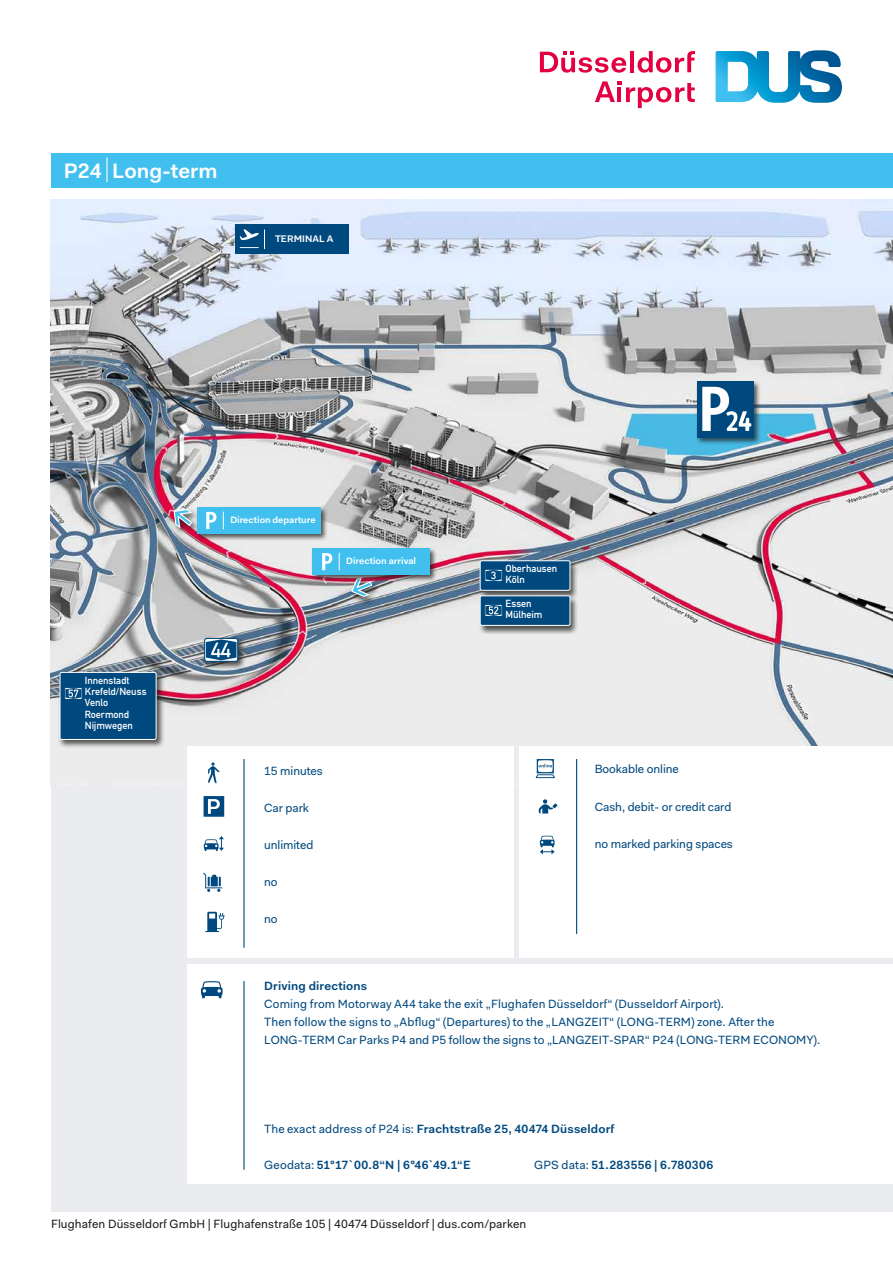
<style>
.page{position:relative;width:893px;height:1263px;background:#fff}
.page>*{position:absolute;margin:0;border:0;box-sizing:border-box;transform-origin:0 0}
.t1{font:600 21px "DUS Fakt Pro";color:#fff}
.t2{font:12px/17.9px "DUS Fakt Pro";color:#00497f}
.t3{font:600 12px "DUS Fakt Pro";letter-spacing:.015em;color:#00497f}
.t4{font:12px "DUS Fakt Pro";letter-spacing:.01em;color:#1d1d1b}
.t5{font:10.2px/11.4px "DIN Mittelschrift Std";letter-spacing:-.005em;color:#fff}
.t6{font:600 9.6px "DUS Fakt Pro";color:#fff}
.t7{font:600 9.3px "DUS Fakt Pro";color:#fff}
.s1{font-weight:400}
</style>
<div class="page">
<div style="left:51px;top:200px;width:842px;height:1012px;background:#ebecef"></div>
<img style="left:50px;top:200px;width:842px;height:585px">
<div style="left:520px;top:746px;width:373px;height:212px;background:#fff"></div>
<div style="left:187px;top:746px;width:326px;height:212px;background:#fff"></div>
<div style="left:187px;top:964px;width:706px;height:219px;background:#fff"></div>
<div style="left:51px;top:153px;width:842px;height:34px;background:#41c0f0"></div>
<svg style="left:716px;top:50px;width:126px;height:53px"></svg>
<svg style="left:638px;top:51px;width:57px;height:22px"></svg>
<hr style="left:630px;top:51px;width:4px;height:21px;background:#e40040">
<svg style="left:540px;top:51px;width:86px;height:22px"></svg>
<svg style="left:595px;top:81px;width:100px;height:27px"></svg>
<hr style="left:106px;top:158px;width:2px;height:24px;background:#fff">
<div style="left:202px;top:636px;width:44px;height:34px;background:#1d1d1b;opacity:.75"></div>
<div style="left:204px;top:638px;width:34px;height:24px;border:1px solid #00497f;border-radius:2px"></div>
<svg style="left:206px;top:639px;width:30px;height:21px"></svg>
<div style="left:350px;top:576px;width:30px;height:29px;background:#1d1d1b;opacity:.75"></div>
<svg style="left:350px;top:582px;width:23px;height:16px"></svg>
<div style="left:172px;top:508px;width:28px;height:28px;background:#1d1d1b;opacity:.75"></div>
<svg style="left:173px;top:508px;width:21px;height:22px"></svg>
<div style="left:235px;top:224px;width:113px;height:30px;background:#00497f"></div>
<svg style="left:240px;top:229px;width:25px;height:20px"></svg>
<div style="left:58px;top:670px;width:107px;height:78px;background:#1d1d1b;opacity:.75"></div>
<div style="left:60px;top:672px;width:96px;height:67px;background:#00497f;border-radius:2px"></div>
<div style="left:60px;top:672px;width:97px;height:68px;border:1px solid #fff;border-radius:2px"></div>
<div style="left:64px;top:687px;width:18px;height:13px;border:1px solid #00497f"></div>
<svg style="left:65px;top:688px;width:16px;height:11px"></svg>
<div style="left:478px;top:560px;width:101px;height:40px;background:#1d1d1b;opacity:.75"></div>
<div style="left:480px;top:561px;width:90px;height:29px;background:#00497f;border-radius:2px"></div>
<div style="left:480px;top:560px;width:90px;height:31px;border:1px solid #fff;border-radius:2px"></div>
<div style="left:485px;top:569px;width:17px;height:13px;border:1px solid #00497f"></div>
<svg style="left:485px;top:570px;width:17px;height:11px"></svg>
<div style="left:478px;top:593px;width:101px;height:41px;background:#1d1d1b;opacity:.75"></div>
<div style="left:480px;top:596px;width:90px;height:29px;background:#00497f;border-radius:2px"></div>
<div style="left:480px;top:595px;width:90px;height:31px;border:1px solid #fff;border-radius:2px"></div>
<div style="left:485px;top:604px;width:17px;height:13px;border:1px solid #00497f"></div>
<svg style="left:485px;top:605px;width:17px;height:11px"></svg>
<svg style="left:201px;top:981px;width:22px;height:17px"></svg>
<hr style="left:243px;top:981px;width:2px;height:189px;background:#00497f">
<div style="left:311px;top:547px;width:127px;height:35px;background:#1d1d1b;opacity:.75"></div>
<div style="left:313px;top:548px;width:117px;height:26px;background:#41c0f0"></div>
<svg style="left:339px;top:553px;width:1px;height:17px"></svg>
<svg style="left:322px;top:553px;width:10px;height:17px"></svg>
<svg style="left:205px;top:912px;width:20px;height:20px"></svg>
<svg style="left:204px;top:836px;width:20px;height:15px"></svg>
<svg style="left:204px;top:796px;width:20px;height:21px"></svg>
<svg style="left:203px;top:873px;width:19px;height:19px"></svg>
<svg style="left:536px;top:759px;width:19px;height:19px"></svg>
<hr style="left:243px;top:759px;width:2px;height:189px;background:#00497f">
<hr style="left:576px;top:759px;width:1px;height:175px;background:#00497f">
<svg style="left:539px;top:799px;width:19px;height:14px"></svg>
<div style="left:695px;top:380px;width:66px;height:66px;background:#1d1d1b;opacity:.75"></div>
<div style="left:697px;top:381px;width:56px;height:57px;background:#00497f"></div>
<svg style="left:702px;top:387px;width:49px;height:44px"></svg>
<div style="left:195px;top:506px;width:133px;height:35px;background:#1d1d1b;opacity:.75"></div>
<div style="left:197px;top:507px;width:123px;height:26px;background:#41c0f0"></div>
<svg style="left:223px;top:512px;width:1px;height:17px"></svg>
<svg style="left:206px;top:512px;width:10px;height:17px"></svg>
<svg style="left:540px;top:836px;width:15px;height:18px"></svg>
<svg style="left:208px;top:762px;width:12px;height:21px"></svg>
<h1 class="t1" style="left:64px;top:156px;width:155px">P24 Long-term</h1>
<p class="t6" style="left:275px;top:232px;width:60px">TERMINAL A</p>
<p class="t5" style="left:85px;top:674px;width:63px">Innenstadt<br>Krefeld/Neuss<br>Venlo<br>Roermond<br>Nijmwegen</p>
<p class="t7" style="left:230px;top:514px;width:87px">Direction departure</p>
<p class="t7" style="left:346px;top:555px;width:71px">Direction arrival</p>
<p class="t2" style="left:264px;top:762px;width:60px">15 minutes</p>
<p class="t2" style="left:264px;top:798px;width:46px">Car park</p>
<p class="t2" style="left:264px;top:836px;width:51px">unlimited</p>
<p class="t2" style="left:264px;top:872px;width:15px">no</p>
<p class="t2" style="left:264px;top:909px;width:15px">no</p>
<p class="t5" style="left:506px;top:563px;width:53px">Oberhausen<br>Köln</p>
<p class="t5" style="left:506px;top:598px;width:38px">Essen<br>Mülheim</p>
<p class="t2" style="left:595px;top:760px;width:86px">Bookable online</p>
<p class="t2" style="left:595px;top:798px;width:138px">Cash, debit- or credit card</p>
<p class="t2" style="left:595px;top:835px;width:140px">no marked parking spaces</p>
<p class="t3" style="left:264px;top:978px;width:105px">Driving directions</p>
<p class="t2" style="left:264px;top:995px;width:557px">Coming from Motorway A44 take the exit „Flughafen Düsseldorf“ (Dusseldorf Airport).<br>Then follow the signs to „Abflug“ (Departures) to the „LANGZEIT“ (LONG-TERM) zone. After the<br>LONG-TERM Car Parks P4 and P5 follow the signs to „LANGZEIT-SPAR“ P24 (LONG-TERM ECONOMY).</p>
<p class="t3" style="left:264px;top:1120px;width:352px"><span class="s1">The exact address of P24 is:</span> Frachtstraße 25, 40474 Düsseldorf</p>
<p class="t3" style="left:264px;top:1156px;width:208px"><span class="s1">Geodata:</span> 51°17`00.8“N | 6°46`49.1“E</p>
<p class="t3" style="left:534px;top:1156px;width:181px"><span class="s1">GPS data:</span> 51.283556 | 6.780306</p>
<p class="t4" style="left:51px;top:1216px;width:477px">Flughafen Düsseldorf GmbH | Flughafenstraße 105 | 40474 Düsseldorf | dus.com/parken</p>
</div>
